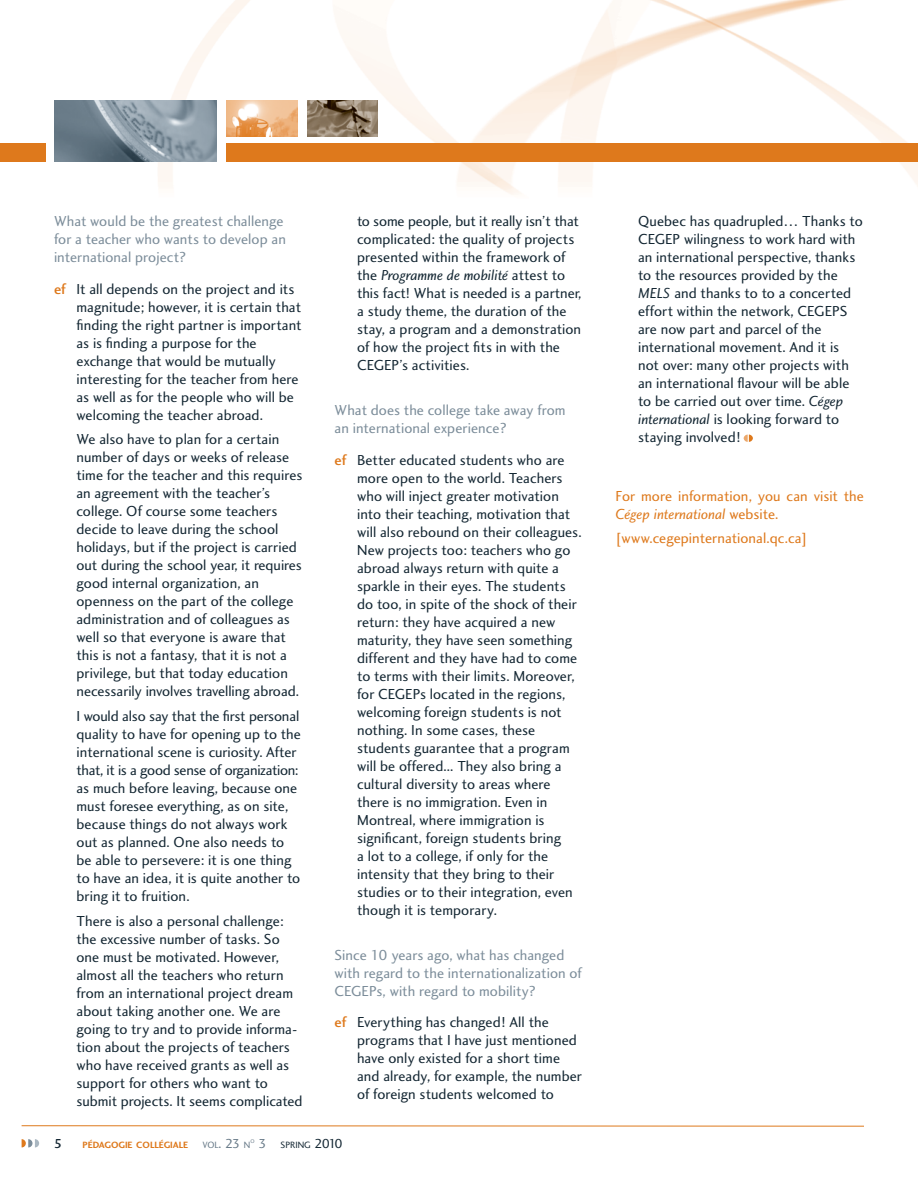
<style>
.page{position:relative;width:918px;height:1188px;background:#fff}
.page>*{position:absolute;margin:0;border:0;box-sizing:border-box;transform-origin:0 0}
.t1{font:15px/18px "Charlotte Sans Book Plain";letter-spacing:.005em;color:#142733}
.t2{font:15px/18px "Charlotte Sans Book Plain";color:#7c8d9a}
.t3{font:15px "Charlotte Sans Book Plain";letter-spacing:.005em;color:#de791c}
.t4{font:15px "Charlotte Sans Book Italic Plain";color:#142733}
.t5{font:15px "Charlotte Sans Book Italic Plain";color:#de791c}
.t6{font:13.5px "Charlotte Sans Medium Plain";color:#142733}
.t7{font:9.45px "Charlotte Sans Bold Plain";color:#de791c}
.t8{font:9.45px "Charlotte Sans Book Plain";color:#142733}
.t9{font:9.45px "Charlotte Sans Book Plain";color:#687a88}
.t10{font:5.55px "Charlotte Sans Book Plain";color:#687a88}
.s1{font-family:"Charlotte Sans Medium Plain";color:#de791c}
.s2{font-family:"Charlotte Sans Book Plain"}
.s3{font-size:13.5px}
.s4{font-size:13.5px;color:#687a88}
.s5{font-family:"Charlotte Sans Book Italic Plain"}
</style>
<div class="page">
<img style="left:0;top:0;width:918px;height:195px">
<img style="left:55px;top:101px;width:162px;height:61px">
<img style="left:307px;top:101px;width:71px;height:36px">
<img style="left:227px;top:101px;width:70px;height:36px">
<svg style="left:744px;top:434px;width:9px;height:8px"></svg>
<hr style="left:22px;top:1125px;width:842px;height:2px;background:#de791c">
<div style="left:227px;top:144px;width:691px;height:18px;background:#de791c"></div>
<div style="left:0;top:144px;width:46px;height:18px;background:#de791c"></div>
<svg style="left:22px;top:1139px;width:17px;height:9px"></svg>
<p class="t2" style="left:54px;top:213px;width:233px">What would be the greatest challenge for a teacher who wants to develop an international project?</p>
<p class="t1" style="left:76px;top:281px;width:227px;text-indent:-22px"><span class="s1">ef</span> It all depends on the project and its magnitude; however, it is certain that finding the right partner is important as is finding a purpose for the exchange that would be mutually interesting for the teacher from here as well as for the people who will be welcoming the teacher abroad.</p>
<p class="t1" style="left:76px;top:432px;width:227px">We also have to plan for a certain number of days or weeks of release time for the teacher and this requires an agreement with the teacher’s college. Of course some teachers decide to leave during the school holidays, but if the project is carried out during the school year, it requires good internal organization, an openness on the part of the college administration and of colleagues as well so that everyone is aware that this is not a fantasy, that it is not a privilege, but that today education necessarily involves travelling abroad.</p>
<p class="t1" style="left:76px;top:708px;width:226px">I would also say that the first personal quality to have for opening up to the international scene is curiosity. After that, it is a good sense of organization: as much before leaving, because one must foresee everything, as on site, because things do not always work out as planned. One also needs to be able to persevere: it is one thing to have an idea, it is quite another to bring it to fruition.</p>
<p class="t1" style="left:76px;top:913px;width:227px">There is also a personal challenge: the excessive number of tasks. So one must be motivated. However, almost all the teachers who return from an international project dream about taking another one. We are going to try and to provide informa&shy;tion about the projects of teachers who have received grants as well as support for others who want to submit projects. It seems complicated</p>
<p class="t1" style="left:357px;top:213px;width:223px">to some people, but it really isn’t that complicated: the quality of projects presented within the framework of</p>
<p class="t4" style="left:357px;top:269px;width:209px"><span class="s2">the</span> Programme de mobilité <span class="s2">attest to</span></p>
<p class="t1" style="left:357px;top:285px;width:226px">this fact! What is needed is a partner, a study theme, the duration of the stay, a program and a demonstration of how the project fits in with the<br>CEGEP’s activities.</p>
<p class="t2" style="left:335px;top:402px;width:232px">What does the college take away from an international experience?</p>
<p class="t1" style="left:357px;top:452px;width:226px;text-indent:-22px"><span class="s1">ef</span> Better educated students who are more open to the world. Teachers who will inject greater motivation into their teaching, motivation that will also rebound on their colleagues.<br>New projects too: teachers who go abroad always return with quite a sparkle in their eyes. The students do too, in spite of the shock of their return: they have acquired a new maturity, they have seen something different and they have had to come to terms with their limits. Moreover, for CEGEPs located in the regions, welcoming foreign students is not nothing. In some cases, these students guarantee that a program will be offered... They also bring a cultural diversity to areas where there is no immigration. Even in Montreal, where immigration is significant, foreign students bring<br>a lot to a college, if only for the intensity that they bring to their studies or to their integration, even though it is temporary.</p>
<p class="t2" style="left:335px;top:947px;width:249px">Since 10 years ago, what has changed with regard to the internationalization of<br>CEGEPs, with regard to mobility?</p>
<p class="t1" style="left:357px;top:1014px;width:226px;text-indent:-22px"><span class="s1">ef</span> Everything has changed! All the programs that I have just mentioned have only existed for a short time and already, for example, the number of foreign students welcomed to</p>
<p class="t6" style="left:54px;top:1138px;width:10px">5</p>
<p class="t7" style="left:82px;top:1141px;width:107px">PÉDAGOGIE COLLÉGIALE</p>
<p class="t9" style="left:202px;top:1141px;width:49px">VOL<span class="s3">. 23</span> N</p>
<p class="t10" style="left:250px;top:1139px;width:6px">O</p>
<p class="t8" style="left:258px;top:1141px;width:86px"><span class="s4">3</span> SPRING <span class="s3">2010</span></p>
<p class="t1" style="left:638px;top:213px;width:226px">Quebec has quadrupled… Thanks to<br>CEGEP wilingness to work hard with an international perspective, thanks to the resources provided by the<br><span class="s5">MELS</span> and thanks to to a concerted effort within the network, CEGEPS are now part and parcel of the international movement. And it is not over: many other projects with an international flavour will be able to be carried out over time. <span class="s5">Cégep international</span> is looking forward to staying involved!</p>
<p class="t3" style="left:616px;top:490px;width:250px">For more information, you can visit the</p>
<p class="t5" style="left:616px;top:508px;width:164px">Cégep international <span class="s2">website.</span></p>
<p class="t3" style="left:616px;top:532px;width:193px">[www.cegepinternational.qc.ca]</p>
</div>
